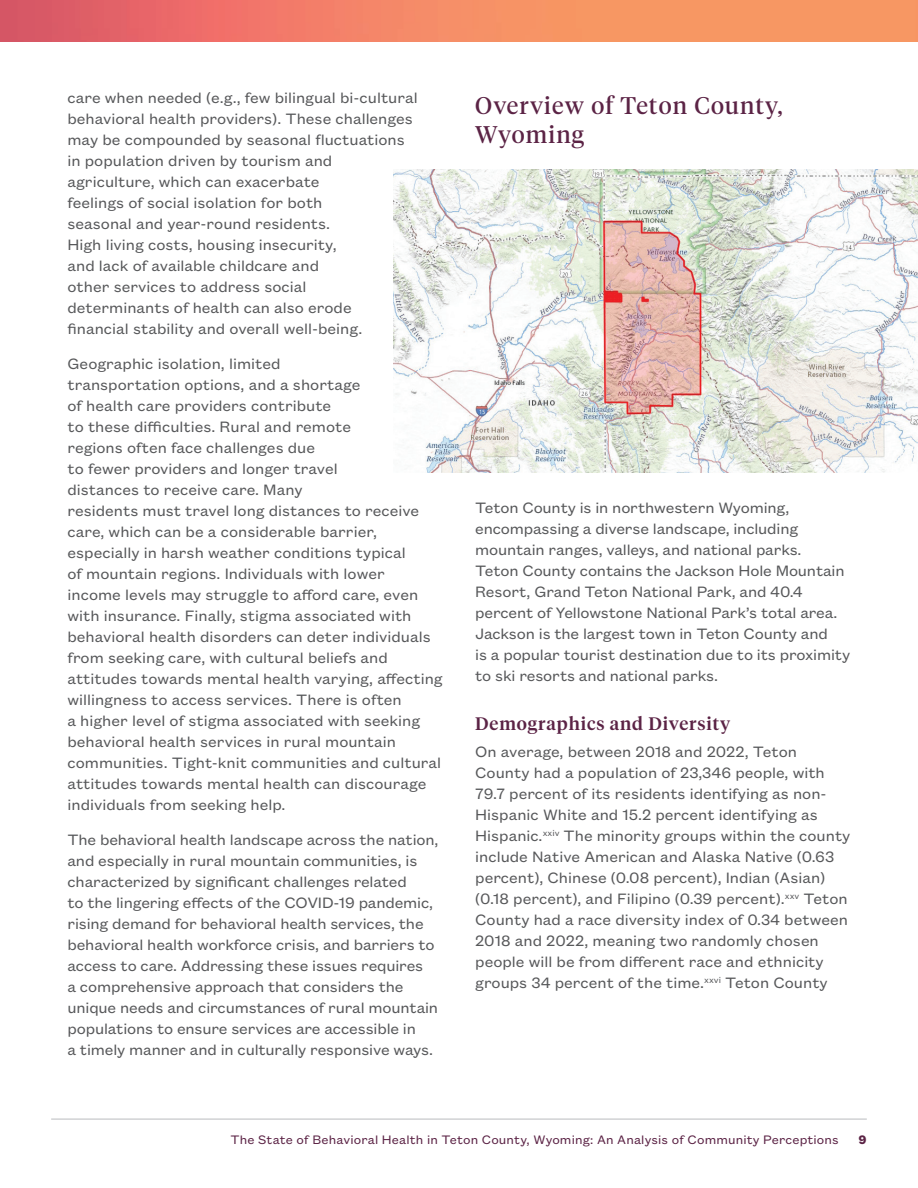
<style>
.page{position:relative;width:918px;height:1188px;background:#fff}
.page>*{position:absolute;margin:0;border:0;box-sizing:border-box;transform-origin:0 0}
.t1{font:24px/28.8px "Test Tiempos Headline";letter-spacing:.05em;color:#5b2345}
.t2{font:500 18px "Test Tiempos Headline";letter-spacing:.05em;color:#5b2345}
.t3{font:16.5px/21px "Founders Grotesk Text";color:#57585a}
.t4{font:13.5px "Founders Grotesk Text";letter-spacing:.01em;color:#5b2345}
.t5{font:700 13.5px "Founders Grotesk Text";color:#5b2345}
</style>
<div class="page">
<hr style="left:51px;top:1118px;width:816px;height:2px;background:#d1d2d4">
<img style="left:0;top:0;width:918px;height:42px">
<img style="left:393px;top:169px;width:525px;height:304px">
<p class="t3" style="left:68px;top:86px;width:352px">care when needed (e.g., few bilingual bi-cultural behavioral health providers). These challenges may be compounded by seasonal fluctuations in population driven by tourism and agriculture, which can exacerbate<br>feelings of social isolation for both<br>seasonal and year-round residents.<br>High living costs, housing insecurity,<br>and lack of available childcare and<br>other services to address social<br>determinants of health can also erode<br>financial stability and overall well-being.</p>
<p class="t3" style="left:68px;top:352px;width:377px">Geographic isolation, limited<br>transportation options, and a shortage<br>of health care providers contribute<br>to these difficulties. Rural and remote<br>regions often face challenges due<br>to fewer providers and longer travel<br>distances to receive care. Many<br>residents must travel long distances to receive care, which can be a considerable barrier, especially in harsh weather conditions typical<br>of mountain regions. Individuals with lower<br>income levels may struggle to afford care, even with insurance. Finally, stigma associated with behavioral health disorders can deter individuals from seeking care, with cultural beliefs and attitudes towards mental health varying, affecting willingness to access services. There is often<br>a higher level of stigma associated with seeking behavioral health services in rural mountain communities. Tight-knit communities and cultural attitudes towards mental health can discourage individuals from seeking help.</p>
<p class="t3" style="left:68px;top:828px;width:372px">The behavioral health landscape across the nation, and especially in rural mountain communities, is characterized by significant challenges related<br>to the lingering effects of the COVID-19 pandemic, rising demand for behavioral health services, the behavioral health workforce crisis, and barriers to access to care. Addressing these issues requires<br>a comprehensive approach that considers the unique needs and circumstances of rural mountain populations to ensure services are accessible in<br>a timely manner and in culturally responsive ways.</p>
<h1 class="t1" style="left:475px;top:91px;width:309px">Overview of Teton County,<br>Wyoming</h1>
<p class="t3" style="left:475px;top:496px;width:377px">Teton County is in northwestern Wyoming, encompassing a diverse landscape, including mountain ranges, valleys, and national parks.<br>Teton County contains the Jackson Hole Mountain Resort, Grand Teton National Park, and 40.4 percent of Yellowstone National Park’s total area.<br>Jackson is the largest town in Teton County and<br>is a popular tourist destination due to its proximity to ski resorts and national parks.</p>
<p class="t2" style="left:475px;top:712px;width:257px">Demographics and Diversity</p>
<p class="t3" style="left:475px;top:740px;width:377px">On average, between 2018 and 2022, Teton County had a population of 23,346 people, with 79.7 percent of its residents identifying as non-Hispanic White and 15.2 percent identifying as Hispanic.<sup>xxiv</sup> The minority groups within the county include Native American and Alaska Native (0.63 percent), Chinese (0.08 percent), Indian (Asian) (0.18 percent), and Filipino (0.39 percent).<sup>xxv</sup> Teton County had a race diversity index of 0.34 between 2018 and 2022, meaning two randomly chosen people will be from different race and ethnicity groups 34 percent of the time.<sup>xxvi</sup> Teton County</p>
<p class="t4" style="left:230px;top:1131px;width:610px">The State of Behavioral Health in Teton County, Wyoming: An Analysis of Community Perceptions</p>
<p class="t5" style="left:859px;top:1131px;width:10px">9</p>
</div>
